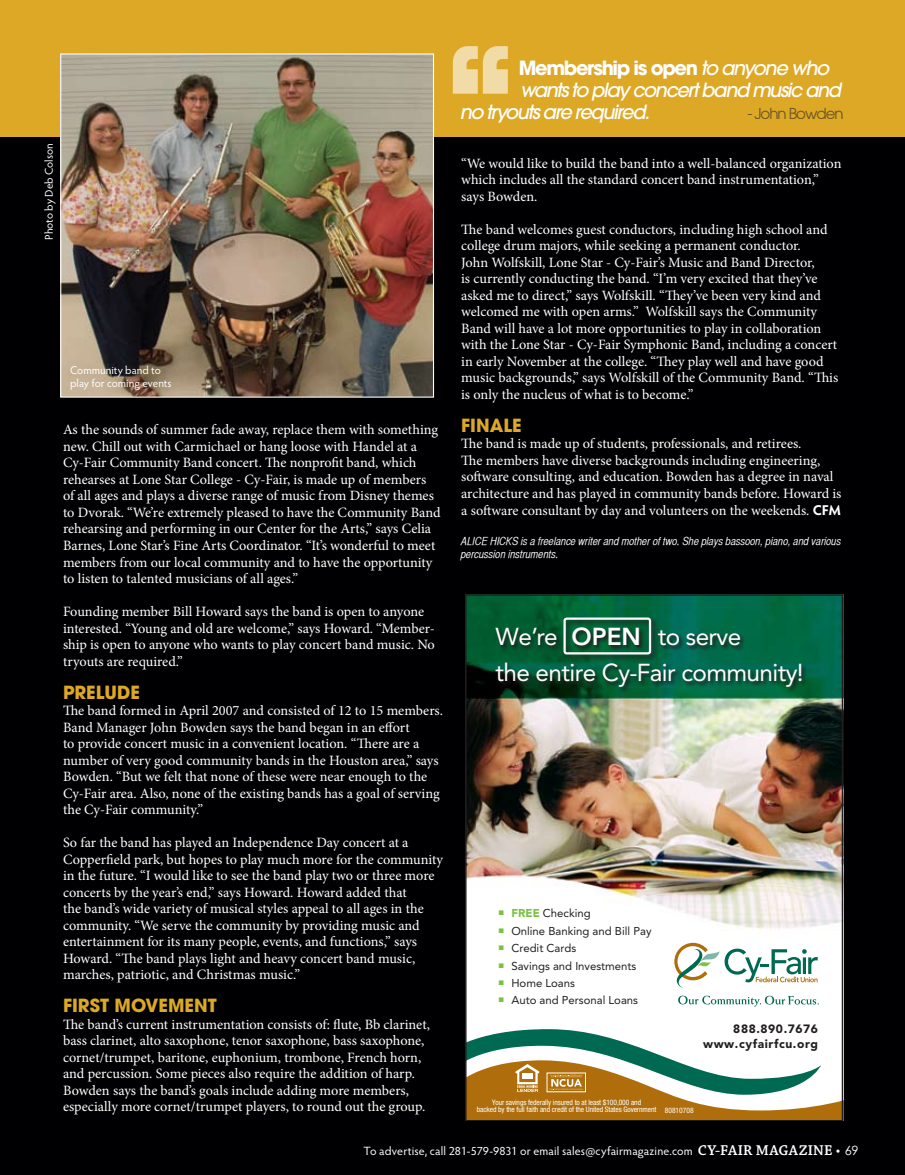
<style>
.page{position:relative;width:905px;height:1175px;background:#fff}
.page>*{position:absolute;margin:0;border:0;box-sizing:border-box;transform-origin:0 0}
.t1{font:700 143.7px "Avant Garde";color:#fff}
.t2{font:24.3px/36px "Avenir";letter-spacing:-.025em;color:#fff}
.t3{font:italic 500 19.35px "Avant Garde";letter-spacing:-.07em;color:#fff}
.t4{font:700 19.35px "Avant Garde";letter-spacing:-.07em;color:#fff}
.t5{font:700 18px "Avant Garde";color:#dda826}
.t6{font:15px "Avant Garde";letter-spacing:-.07em;color:#231f20}
.t7{font:14.25px/16.5px "Minion Pro";letter-spacing:-.005em;color:#fff}
.t8{font:12px "Hypatia Sans Pro";letter-spacing:.015em;color:#fff}
.t9{font:900 12px/15px "Avenir";letter-spacing:.05em;color:#221e1f;text-align:right}
.t10{font:11.4px/17.4px "Avenir";color:#221e1f}
.t11{font:11.25px/13.5px "Helvetica CY Oblique";color:#fff}
.t12{font:11.25px/13.5px "Hypatia Sans Pro";color:#fff}
.t13{font:condensed 7.5px/7.8px "Helvetica Neue";letter-spacing:-.01em;color:#fff;text-align:center}
.s1{font-weight:500;font-style:italic}
.s2{font-family:"Hypatia Sans Pro";font-weight:700}
.s3{font-weight:800}
.s4{font-weight:900;color:#7bc142}
.s5{font-family:"Chaparral Pro";font-weight:600;font-size:15px}
.s6{font-family:"Chaparral Pro";font-size:15px}
.s7{font-family:"Century Gothic";font-size:12.75px}
</style>
<div class="page">
<div style="left:0;top:0;width:904px;height:1174px;background:#000002"></div>
<div style="left:465px;top:594px;width:378px;height:526px;background:#fff"></div>
<img style="left:468px;top:597px;width:372px;height:364px">
<svg style="left:674px;top:942px;width:143px;height:45px"></svg>
<svg style="left:678px;top:995px;width:140px;height:11px"></svg>
<svg style="left:468px;top:1029px;width:372px;height:88px"></svg>
<div style="left:465px;top:594px;width:378px;height:526px;border:2px solid #221e1f"></div>
<svg style="left:494px;top:626px;width:349px;height:82px;background:#1b6749"></svg>
<svg style="left:561px;top:616px;width:104px;height:52px;background:#0a5836"></svg>
<div style="left:563px;top:617px;width:88px;height:37px;border:2px solid #fff;border-radius:2px"></div>
<div style="left:0;top:0;width:904px;height:136px;background:#dda826"></div>
<img style="left:62px;top:55px;width:370px;height:340px">
<div style="left:60px;top:53px;width:374px;height:344px;border:1px solid #fff"></div>
<svg style="left:499px;top:910px;width:10px;height:6px"></svg>
<svg style="left:499px;top:928px;width:10px;height:5px"></svg>
<svg style="left:499px;top:945px;width:10px;height:6px"></svg>
<p class="t12" style="left:42px;top:240px;width:98px;rotate:-90deg">Photo by Deb Colson</p>
<p class="t12" style="left:70px;top:362px;width:103px">Community band to play for coming events</p>
<p class="t7" style="left:63px;top:422px;width:379px">As the sounds of summer fade away, replace them with something new. Chill out with Carmichael or hang loose with Handel at a Cy-Fair Community Band concert. The nonprofit band, which rehearses at Lone Star College - Cy-Fair, is made up of members of all ages and plays a diverse range of music from Disney themes to Dvorak. “We’re extremely pleased to have the Community Band rehearsing and performing in our Center for the Arts,” says Celia Barnes, Lone Star’s Fine Arts Coordinator. “It’s wonderful to meet members from our local community and to have the opportunity to listen to talented musicians of all ages.”</p>
<p class="t7" style="left:63px;top:603px;width:373px">Founding member Bill Howard says the band is open to anyone interested. “Young and old are welcome,” says Howard. “Member&shy;ship is open to anyone who wants to play concert band music. No tryouts are required.”</p>
<p class="t5" style="left:63px;top:680px;width:78px">PRELUDE</p>
<p class="t7" style="left:63px;top:702px;width:381px">The band formed in April 2007 and consisted of 12 to 15 members.<br>Band Manager John Bowden says the band began in an effort<br>to provide concert music in a convenient location. “There are a number of very good community bands in the Houston area,” says Bowden. “But we felt that none of these were near enough to the Cy-Fair area. Also, none of the existing bands has a goal of serving the Cy-Fair community.”</p>
<p class="t7" style="left:63px;top:834px;width:381px">So far the band has played an Independence Day concert at a Copperfield park, but hopes to play much more for the community in the future. “I would like to see the band play two or three more concerts by the year’s end,” says Howard. Howard added that<br>the band’s wide variety of musical styles appeal to all ages in the community. “We serve the community by providing music and entertainment for its many people, events, and functions,” says Howard. “The band plays light and heavy concert band music, marches, patriotic, and Christmas music.”</p>
<p class="t5" style="left:63px;top:993px;width:155px">FIRST MOVEMENT</p>
<p class="t7" style="left:63px;top:1016px;width:368px">The band’s current instrumentation consists of: flute, Bb clarinet, bass clarinet, alto saxophone, tenor saxophone, bass saxophone, cornet/trumpet, baritone, euphonium, trombone, French horn, and percussion. Some pieces also require the addition of harp.<br>Bowden says the band’s goals include adding more members, especially more cornet/trumpet players, to round out the group.</p>
<h1 class="t1" style="left:442px;top:6px;width:77px">‘‘</h1>
<h3 class="t4" style="left:519px;top:55px;width:312px">Membership is open <span class="s1">to anyone who</span></h3>
<h3 class="t3" style="left:520px;top:78px;width:322px">wants to play concert band music and</h3>
<h3 class="t3" style="left:460px;top:100px;width:191px">no tryouts are required.</h3>
<p class="t6" style="left:747px;top:104px;width:98px">- John Bowden</p>
<p class="t7" style="left:461px;top:155px;width:382px">“We would like to build the band into a well-balanced organization which includes all the standard concert band instrumentation,” says Bowden.</p>
<p class="t7" style="left:461px;top:221px;width:378px">The band welcomes guest conductors, including high school and college drum majors, while seeking a permanent conductor.<br>John Wolfskill, Lone Star - Cy-Fair’s Music and Band Director,<br>is currently conducting the band. “I’m very excited that they’ve asked me to direct,” says Wolfskill. “They’ve been very kind and welcomed me with open arms.” Wolfskill says the Community Band will have a lot more opportunities to play in collaboration with the Lone Star - Cy-Fair Symphonic Band, including a concert in early November at the college. “They play well and have good music backgrounds,” says Wolfskill of the Community Band. “This is only the nucleus of what is to become.”</p>
<p class="t5" style="left:461px;top:413px;width:62px">FINALE</p>
<p class="t7" style="left:461px;top:435px;width:382px">The band is made up of students, professionals, and retirees.<br>The members have diverse backgrounds including engineering, software consulting, and education. Bowden has a degree in naval architecture and has played in community bands before. Howard is a software consultant by day and volunteers on the weekends. <span class="s2">CFM</span></p>
<p class="t11" style="left:461px;top:534px;width:381px">ALICE HICKS is a freelance writer and mother of two. She plays bassoon, piano, and various percussion instruments.</p>
<h2 class="t2" style="left:495px;top:619px;width:309px">We’re <span class="s3">OPEN</span> to serve<br>the entire Cy-Fair community!</h2>
<p class="t10" style="left:511px;top:904px;width:142px"><span class="s4">FREE</span> Checking<br>Online Banking and Bill Pay<br>Credit Cards<br>Savings and Investments<br>Home Loans<br>Auto and Personal Loans</p>
<p class="t9" style="left:703px;top:1021px;width:116px">888.890.7676 www.cyfairfcu.org</p>
<p class="t13" style="left:477px;top:1098px;width:181px">Your savings federally insured to at least $100,000 and<br>backed by the full faith and credit of the United States Government</p>
<p class="t13" style="left:664px;top:1106px;width:30px">80810708</p>
<p class="t8" style="left:363px;top:1142px;width:496px">To advertise, call 281-579-9831 or email sales@cyfairmagazine.com <span class="s5">CY-FAIR MAGAZINE</span> <span class="s6">•</span> <span class="s7">69</span></p>
</div>
